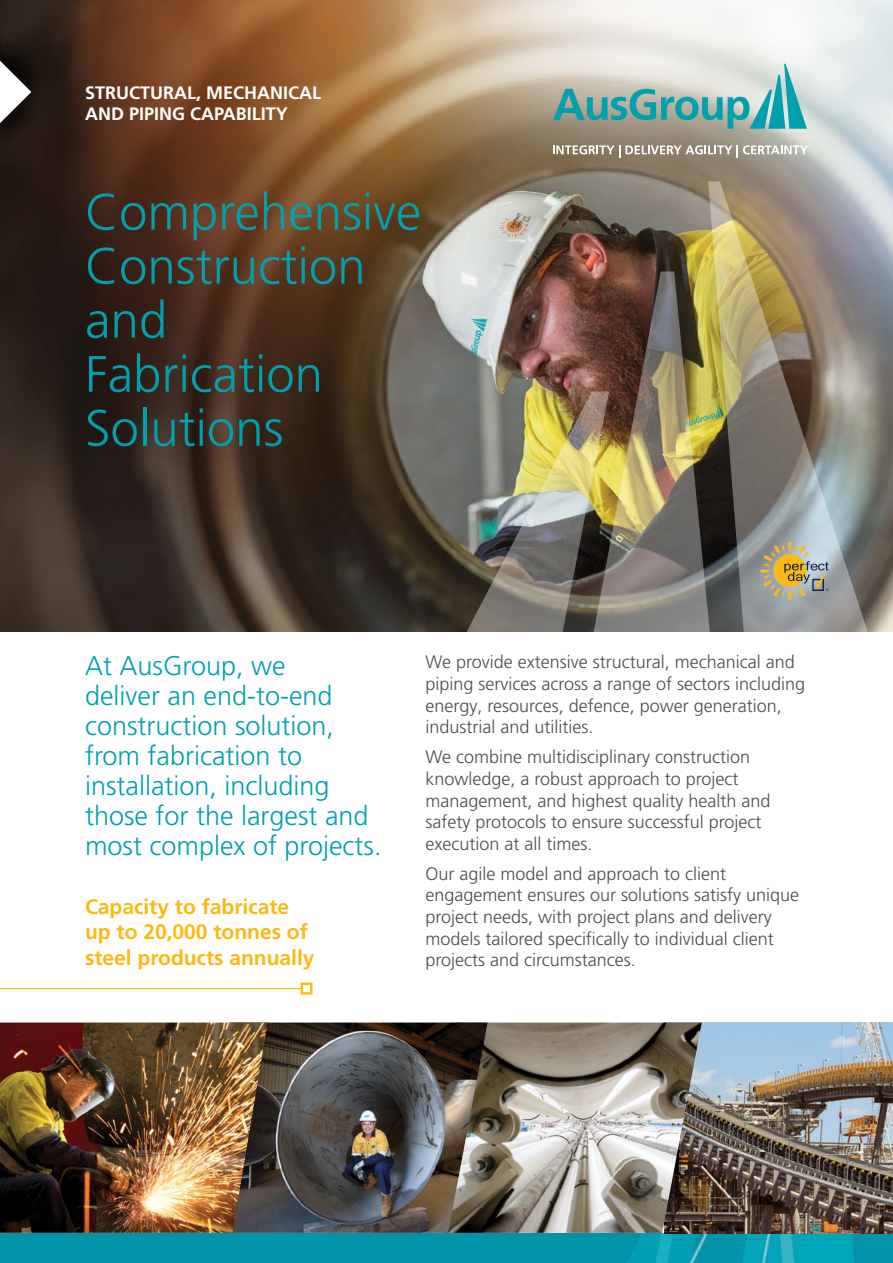
<style>
.page{position:relative;width:893px;height:1263px;background:#fff}
.page>*{position:absolute;margin:0;border:0;box-sizing:border-box;transform-origin:0 0}
.t1{font:300 51px/54px "Frutiger LT Pro";color:#00a0af}
.t2{font:300 27px/30px "Frutiger LT Pro";color:#00a0af}
.t3{font:700 21px/25.2px "Frutiger LT Pro";color:#fdb913}
.t4{font:300 18px/21.6px "Frutiger LT Pro";color:#4d4d4f}
.t5{font:700 18px/21px "Frutiger LT Pro";color:#fff}
</style>
<div class="page">
<img style="left:0;top:0;width:893px;height:631px">
<img style="left:708px;top:181px;width:185px;height:451px">
<img style="left:579px;top:271px;width:139px;height:361px">
<img style="left:425px;top:391px;width:184px;height:241px">
<svg style="left:553px;top:64px;width:254px;height:65px;background:#9bbfba"></svg>
<svg style="left:553px;top:145px;width:255px;height:12px"></svg>
<svg style="left:761px;top:542px;width:68px;height:58px;background:#b3aa85"></svg>
<hr style="left:0;top:988px;width:302px;height:1px;background:#fdb913">
<div style="left:301px;top:982px;width:12px;height:12px;border:2px solid #fdb913"></div>
<svg style="left:0;top:61px;width:31px;height:62px"></svg>
<img style="left:1px;top:1233px;width:892px;height:30px">
<img style="left:0;top:1233px;width:1px;height:30px">
<img style="left:702px;top:1022px;width:191px;height:211px">
<img style="left:488px;top:1022px;width:214px;height:211px">
<img style="left:267px;top:1022px;width:221px;height:211px">
<img style="left:0;top:1022px;width:267px;height:211px">
<p class="t5" style="left:85px;top:82px;width:237px">STRUCTURAL, MECHANICAL<br>AND PIPING CAPABILITY</p>
<h1 class="t1" style="left:85px;top:185px;width:338px">Comprehensive<br>Construction and<br>Fabrication<br>Solutions</h1>
<h2 class="t2" style="left:85px;top:651px;width:298px">At AusGroup, we<br>deliver an end-to-end construction solution, from fabrication to installation, including those for the largest and most complex of projects.</h2>
<p class="t4" style="left:425px;top:651px;width:381px">We provide extensive structural, mechanical and piping services across a range of sectors including energy, resources, defence, power generation, industrial and utilities.</p>
<p class="t4" style="left:425px;top:746px;width:347px">We combine multidisciplinary construction knowledge, a robust approach to project management, and highest quality health and safety protocols to ensure successful project execution at all times.</p>
<p class="t4" style="left:425px;top:863px;width:375px">Our agile model and approach to client engagement ensures our solutions satisfy unique project needs, with project plans and delivery models tailored specifically to individual client projects and circumstances.</p>
<p class="t3" style="left:85px;top:894px;width:231px">Capacity to fabricate up to 20,000 tonnes of steel products annually</p>
</div>
